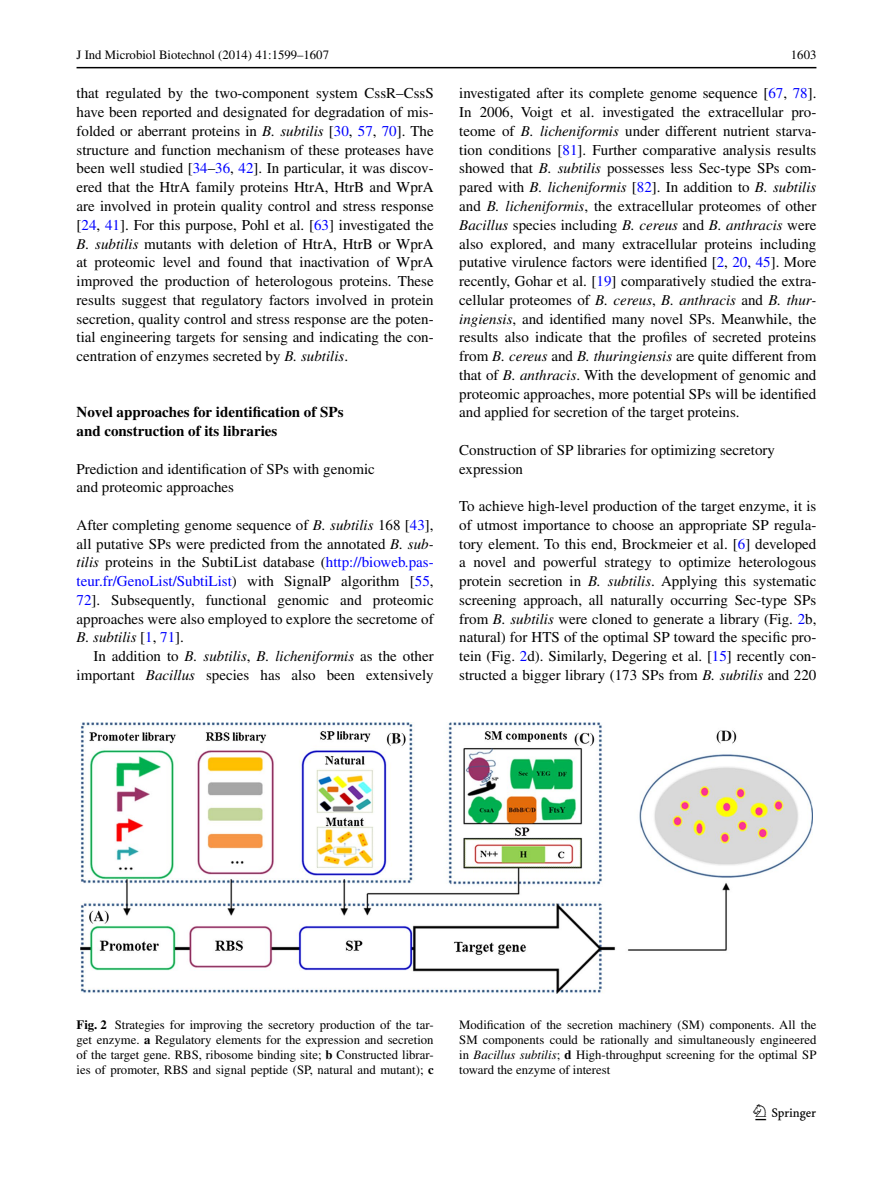
<style>
.page{position:relative;width:893px;height:1187px;background:#fff}
.page>*{position:absolute;margin:0;border:0;box-sizing:border-box;transform-origin:0 0}
.t1{font:22.5px "Springnew";color:#000}
.t2{font:15px/18.8px "Times";color:#000;text-align:justify}
.t3{font:700 15px/18.8px "Times";color:#000}
.t4{font:12.75px/15px "Times";color:#000;text-align:justify}
.s1{font-style:italic}
.s2{color:#00f}
.s3{font-weight:700}
</style>
<div class="page">
<hr style="left:77px;top:67px;width:739px;height:1px;background:#000">
<img style="left:81px;top:722px;width:731px;height:271px">
<p class="t4" style="left:77px;top:48px;width:254px">J Ind Microbiol Biotechnol (2014) 41:1599–1607</p>
<p class="t4" style="left:791px;top:48px;width:27px">1603</p>
<p class="t2" style="left:77px;top:84px;width:359px">that regulated by the two-component system CssR–CssS have been reported and designated for degradation of mis&shy;folded or aberrant proteins in <span class="s1">B. subtilis</span> [<span class="s2">30</span>, <span class="s2">57</span>, <span class="s2">70</span>]. The structure and function mechanism of these proteases have been well studied [<span class="s2">34</span>–<span class="s2">36</span>, <span class="s2">42</span>]. In particular, it was discov&shy;ered that the HtrA family proteins HtrA, HtrB and WprA are involved in protein quality control and stress response [<span class="s2">24</span>, <span class="s2">41</span>]. For this purpose, Pohl et al. [<span class="s2">63</span>] investigated the <span class="s1">B. subtilis</span> mutants with deletion of HtrA, HtrB or WprA at proteomic level and found that inactivation of WprA improved the production of heterologous proteins. These results suggest that regulatory factors involved in protein secretion, quality control and stress response are the poten&shy;tial engineering targets for sensing and indicating the con&shy;centration of enzymes secreted by <span class="s1">B. subtilis</span>.</p>
<p class="t3" style="left:77px;top:402px;width:268px">Novel approaches for identification of SPs and construction of its libraries</p>
<p class="t2" style="left:77px;top:459px;width:300px">Prediction and identification of SPs with genomic and proteomic approaches</p>
<p class="t2" style="left:77px;top:515px;width:359px">After completing genome sequence of <span class="s1">B. subtilis</span> 168 [<span class="s2">43</span>], all putative SPs were predicted from the annotated <span class="s1">B. sub&shy;tilis</span> proteins in the SubtiList database (<span class="s2">http://bioweb.pas&shy;teur.fr/GenoList/SubtiList</span>) with SignalP algorithm [<span class="s2">55</span>, <span class="s2">72</span>]. Subsequently, functional genomic and proteomic approaches were also employed to explore the secretome of <span class="s1">B. subtilis</span> [<span class="s2">1</span>, <span class="s2">71</span>].</p>
<p class="t2" style="left:77px;top:646px;width:359px;text-align:right">In addition to <span class="s1">B. subtilis</span>, <span class="s1">B. licheniformis</span> as the other important <span class="s1">Bacillus</span> species has also been extensively</p>
<p class="t2" style="left:459px;top:84px;width:359px">investigated after its complete genome sequence [<span class="s2">67</span>, <span class="s2">78</span>].<br>In 2006, Voigt et al. investigated the extracellular pro&shy;teome of <span class="s1">B. licheniformis</span> under different nutrient starva&shy;tion conditions [<span class="s2">81</span>]. Further comparative analysis results showed that <span class="s1">B. subtilis</span> possesses less Sec-type SPs com&shy;pared with <span class="s1">B. licheniformis</span> [<span class="s2">82</span>]. In addition to <span class="s1">B. subtilis </span>and <span class="s1">B. licheniformis</span>, the extracellular proteomes of other <span class="s1">Bacillus</span> species including <span class="s1">B. cereus</span> and <span class="s1">B. anthracis</span> were also explored, and many extracellular proteins including putative virulence factors were identified [<span class="s2">2</span>, <span class="s2">20</span>, <span class="s2">45</span>]. More recently, Gohar et al. [<span class="s2">19</span>] comparatively studied the extra&shy;cellular proteomes of <span class="s1">B. cereus</span>, <span class="s1">B. anthracis</span> and <span class="s1">B. thur&shy;ingiensis</span>, and identified many novel SPs. Meanwhile, the results also indicate that the profiles of secreted proteins from <span class="s1">B. cereus</span> and <span class="s1">B. thuringiensis</span> are quite different from that of <span class="s1">B. anthracis</span>. With the development of genomic and proteomic approaches, more potential SPs will be identified and applied for secretion of the target proteins.</p>
<p class="t2" style="left:459px;top:440px;width:317px">Construction of SP libraries for optimizing secretory expression</p>
<p class="t2" style="left:459px;top:496px;width:359px">To achieve high-level production of the target enzyme, it is of utmost importance to choose an appropriate SP regula&shy;tory element. To this end, Brockmeier et al. [<span class="s2">6</span>] developed a novel and powerful strategy to optimize heterologous protein secretion in <span class="s1">B. subtilis</span>. Applying this systematic screening approach, all naturally occurring Sec-type SPs from <span class="s1">B. subtilis</span> were cloned to generate a library (Fig. <span class="s2">2</span>b, natural) for HTS of the optimal SP toward the specific pro&shy;tein (Fig. <span class="s2">2</span>d). Similarly, Degering et al. [<span class="s2">15</span>] recently con&shy;structed a bigger library (173 SPs from <span class="s1">B. subtilis</span> and 220</p>
<p class="t4" style="left:77px;top:1016px;width:359px"><span class="s3">Fig. 2</span> Strategies for improving the secretory production of the tar&shy;get enzyme. <span class="s3">a</span> Regulatory elements for the expression and secretion of the target gene. RBS, ribosome binding site; <span class="s3">b</span> Constructed librar&shy;ies of promoter, RBS and signal peptide (SP, natural and mutant); <span class="s3">c</span></p>
<p class="t4" style="left:459px;top:1016px;width:359px">Modification of the secretion machinery (SM) components. All the SM components could be rationally and simultaneously engineered in <span class="s1">Bacillus subtilis</span>; <span class="s3">d</span> High-throughput screening for the optimal SP toward the enzyme of interest</p>
<h1 class="t1" style="left:755px;top:1104px;width:62px">1 3</h1>
</div>
